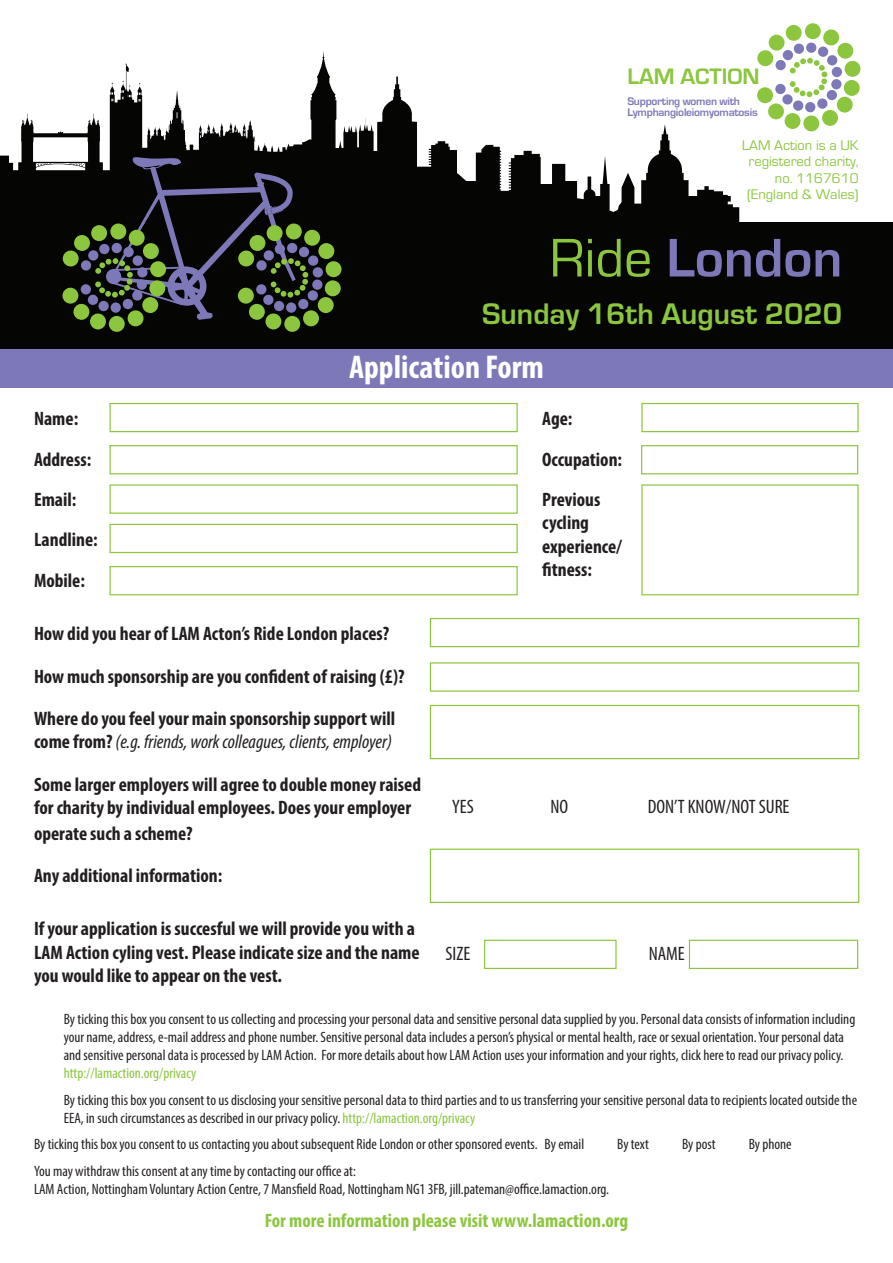
<style>
.page{position:relative;width:893px;height:1263px;background:#fff}
.page>*{position:absolute;margin:0;border:0;box-sizing:border-box;transform-origin:0 0}
.t1{font:700 56.25px "Eurostile";color:#7d78b8}
.t2{font:700 condensed 33px "Myriad Pro";color:#fff}
.t3{font:700 30.9px "Eurostile";color:#8bc63e}
.t4{font:700 23.25px "Eurostile";color:#8bc63e}
.t5{font:700 condensed 19.5px/23.4px "Myriad Pro";color:#231f20}
.t6{font:700 condensed 19.5px "Myriad Pro";color:#8bc63e}
.t7{font:condensed 19.5px "Myriad Pro";color:#231f20}
.t8{font:condensed 15px/18px "Myriad Pro";color:#231f20}
.t9{font:14.55px/16.4px "Eurostile";color:#8bc63e;text-align:right}
.t10{font:700 11.4px/11.4px "Eurostile";letter-spacing:-.02em;color:#7d78b8}
.s1{font-weight:400;color:#8bc63e}
.s2{font-weight:400;font-style:italic}
.s3{color:#8bc63e}
</style>
<div class="page">
<svg style="left:0;top:51px;width:739px;height:171px"></svg>
<div style="left:757px;top:50px;width:17px;height:16px;background:#8bc63e;border-radius:50%"></div>
<div style="left:768px;top:34px;width:17px;height:17px;background:#8bc63e;border-radius:50%"></div>
<div style="left:785px;top:25px;width:17px;height:16px;background:#8bc63e;border-radius:50%"></div>
<div style="left:805px;top:23px;width:16px;height:17px;background:#8bc63e;border-radius:50%"></div>
<div style="left:823px;top:29px;width:16px;height:17px;background:#8bc63e;border-radius:50%"></div>
<div style="left:837px;top:42px;width:17px;height:17px;background:#8bc63e;border-radius:50%"></div>
<div style="left:844px;top:61px;width:17px;height:16px;background:#8bc63e;border-radius:50%"></div>
<div style="left:822px;top:110px;width:16px;height:16px;background:#8bc63e;border-radius:50%"></div>
<div style="left:836px;top:96px;width:17px;height:17px;background:#8bc63e;border-radius:50%"></div>
<div style="left:843px;top:80px;width:17px;height:16px;background:#8bc63e;border-radius:50%"></div>
<div style="left:803px;top:115px;width:17px;height:17px;background:#8bc63e;border-radius:50%"></div>
<div style="left:784px;top:113px;width:17px;height:16px;background:#8bc63e;border-radius:50%"></div>
<div style="left:768px;top:103px;width:16px;height:17px;background:#8bc63e;border-radius:50%"></div>
<div style="left:757px;top:87px;width:16px;height:17px;background:#8bc63e;border-radius:50%"></div>
<div style="left:775px;top:60px;width:11px;height:10px;background:#7d78b8;border-radius:50%"></div>
<div style="left:782px;top:50px;width:11px;height:10px;background:#7d78b8;border-radius:50%"></div>
<div style="left:794px;top:43px;width:10px;height:11px;background:#7d78b8;border-radius:50%"></div>
<div style="left:806px;top:42px;width:11px;height:11px;background:#7d78b8;border-radius:50%"></div>
<div style="left:818px;top:46px;width:10px;height:11px;background:#7d78b8;border-radius:50%"></div>
<div style="left:827px;top:55px;width:11px;height:11px;background:#7d78b8;border-radius:50%"></div>
<div style="left:831px;top:67px;width:11px;height:10px;background:#7d78b8;border-radius:50%"></div>
<div style="left:817px;top:98px;width:11px;height:11px;background:#7d78b8;border-radius:50%"></div>
<div style="left:826px;top:90px;width:11px;height:10px;background:#7d78b8;border-radius:50%"></div>
<div style="left:831px;top:79px;width:11px;height:11px;background:#7d78b8;border-radius:50%"></div>
<div style="left:805px;top:102px;width:11px;height:11px;background:#7d78b8;border-radius:50%"></div>
<div style="left:793px;top:100px;width:10px;height:11px;background:#7d78b8;border-radius:50%"></div>
<div style="left:782px;top:94px;width:11px;height:11px;background:#7d78b8;border-radius:50%"></div>
<div style="left:775px;top:84px;width:11px;height:10px;background:#7d78b8;border-radius:50%"></div>
<svg style="left:790px;top:58px;width:37px;height:39px"></svg>
<div style="left:0;top:222px;width:893px;height:127px;background:#050504"></div>
<div style="left:62px;top:250px;width:17px;height:17px;background:#8bc63e;border-radius:50%"></div>
<div style="left:74px;top:235px;width:16px;height:16px;background:#8bc63e;border-radius:50%"></div>
<svg style="left:91px;top:225px;width:16px;height:16px"></svg>
<svg style="left:127px;top:310px;width:17px;height:17px"></svg>
<div style="left:108px;top:316px;width:17px;height:16px;background:#8bc63e;border-radius:50%"></div>
<div style="left:90px;top:313px;width:16px;height:17px;background:#8bc63e;border-radius:50%"></div>
<div style="left:73px;top:303px;width:17px;height:17px;background:#8bc63e;border-radius:50%"></div>
<div style="left:62px;top:287px;width:17px;height:17px;background:#8bc63e;border-radius:50%"></div>
<div style="left:81px;top:260px;width:10px;height:11px;background:#7d78b8;border-radius:50%"></div>
<div style="left:88px;top:250px;width:11px;height:11px;background:#7d78b8;border-radius:50%"></div>
<div style="left:88px;top:294px;width:10px;height:11px;background:#7d78b8;border-radius:50%"></div>
<div style="left:80px;top:284px;width:11px;height:11px;background:#7d78b8;border-radius:50%"></div>
<div style="left:304px;top:229px;width:16px;height:17px;background:#8bc63e;border-radius:50%"></div>
<div style="left:318px;top:243px;width:17px;height:16px;background:#8bc63e;border-radius:50%"></div>
<div style="left:325px;top:261px;width:17px;height:16px;background:#8bc63e;border-radius:50%"></div>
<div style="left:303px;top:310px;width:16px;height:17px;background:#8bc63e;border-radius:50%"></div>
<div style="left:317px;top:297px;width:17px;height:16px;background:#8bc63e;border-radius:50%"></div>
<div style="left:324px;top:280px;width:17px;height:17px;background:#8bc63e;border-radius:50%"></div>
<div style="left:284px;top:316px;width:17px;height:16px;background:#8bc63e;border-radius:50%"></div>
<div style="left:265px;top:313px;width:17px;height:17px;background:#8bc63e;border-radius:50%"></div>
<div style="left:308px;top:255px;width:11px;height:11px;background:#7d78b8;border-radius:50%"></div>
<div style="left:312px;top:267px;width:11px;height:11px;background:#7d78b8;border-radius:50%"></div>
<div style="left:307px;top:290px;width:11px;height:11px;background:#7d78b8;border-radius:50%"></div>
<div style="left:312px;top:279px;width:11px;height:11px;background:#7d78b8;border-radius:50%"></div>
<svg style="left:95px;top:156px;width:213px;height:164px"></svg>
<div style="left:0;top:350px;width:893px;height:38px;background:#7d78b8"></div>
<div style="left:109px;top:403px;width:409px;height:29px;border:1px solid #8bc63e"></div>
<div style="left:109px;top:445px;width:409px;height:29px;border:1px solid #8bc63e"></div>
<div style="left:109px;top:484px;width:409px;height:30px;border:1px solid #8bc63e"></div>
<div style="left:109px;top:524px;width:409px;height:29px;border:1px solid #8bc63e"></div>
<div style="left:109px;top:566px;width:409px;height:29px;border:1px solid #8bc63e"></div>
<div style="left:430px;top:618px;width:429px;height:29px;border:1px solid #8bc63e"></div>
<div style="left:430px;top:705px;width:429px;height:54px;border:1px solid #8bc63e"></div>
<div style="left:430px;top:849px;width:429px;height:54px;border:1px solid #8bc63e"></div>
<div style="left:484px;top:940px;width:133px;height:29px;border:1px solid #8bc63e"></div>
<div style="left:689px;top:940px;width:169px;height:29px;border:1px solid #8bc63e"></div>
<div style="left:641px;top:403px;width:218px;height:29px;border:1px solid #8bc63e"></div>
<div style="left:641px;top:445px;width:217px;height:29px;border:1px solid #8bc63e"></div>
<div style="left:641px;top:484px;width:218px;height:111px;border:1px solid #8bc63e"></div>
<p class="t4" style="left:627px;top:63px;width:134px">LAM ACTION</p>
<p class="t10" style="left:627px;top:96px;width:132px">Supporting women with<br>Lymphangioleiomyomatosis</p>
<p class="t9" style="left:742px;top:137px;width:118px">LAM Action is a UK registered charity, no. 1167610 (England &amp; Wales)</p>
<p class="t1" style="left:550px;top:227px;width:294px"><span class="s1">Ride</span> London</p>
<p class="t3" style="left:482px;top:297px;width:362px">Sunday 16th August 2020</p>
<p class="t5" style="left:34px;top:407px;width:46px">Name:</p>
<p class="t5" style="left:34px;top:447px;width:59px">Address:</p>
<p class="t5" style="left:34px;top:487px;width:44px">Email:</p>
<p class="t5" style="left:34px;top:528px;width:65px">Landline:</p>
<p class="t5" style="left:34px;top:568px;width:52px">Mobile:</p>
<p class="t2" style="left:349px;top:347px;width:196px">Application Form</p>
<p class="t5" style="left:542px;top:407px;width:32px">Age:</p>
<p class="t5" style="left:542px;top:447px;width:82px">Occupation:</p>
<p class="t5" style="left:542px;top:487px;width:81px">Previous cycling experience/ fitness:</p>
<p class="t5" style="left:34px;top:621px;width:357px">How did you hear of LAM Acton’s Ride London places?</p>
<p class="t5" style="left:34px;top:664px;width:372px">How much sponsorship are you confident of raising (£)?</p>
<p class="t5" style="left:34px;top:706px;width:363px">Where do you feel your main sponsorship support will come from? <span class="s2">(e.g. friends, work colleagues, clients, employer)</span></p>
<p class="t5" style="left:34px;top:772px;width:389px">Some larger employers will agree to double money raised for charity by individual employees. Does your employer</p>
<p class="t5" style="left:34px;top:821px;width:160px">operate such a scheme?</p>
<p class="t5" style="left:34px;top:863px;width:190px">Any additional information:</p>
<p class="t5" style="left:34px;top:917px;width:387px">If your application is succesful we will provide you with a<br>LAM Action cyling vest. Please indicate size and the name you would like to appear on the vest.</p>
<p class="t7" style="left:452px;top:795px;width:23px">YES</p>
<p class="t7" style="left:550px;top:795px;width:19px">NO</p>
<p class="t7" style="left:648px;top:795px;width:143px">DON’T KNOW/NOT SURE</p>
<p class="t7" style="left:445px;top:942px;width:26px">SIZE</p>
<p class="t7" style="left:649px;top:942px;width:37px">NAME</p>
<p class="t8" style="left:64px;top:1010px;width:793px">By ticking this box you consent to us collecting and processing your personal data and sensitive personal data supplied by you. Personal data consists of information including your name, address, e-mail address and phone number. Sensitive personal data includes a person’s physical or mental health, race or sexual orientation. Your personal data and sensitive personal data is processed by LAM Action. For more details about how LAM Action uses your information and your rights, click here to read our privacy policy. <span class="s3">http://lamaction.org/privacy</span></p>
<p class="t8" style="left:64px;top:1091px;width:795px">By ticking this box you consent to us disclosing your sensitive personal data to third parties and to us transferring your sensitive personal data to recipients located outside the<br>EEA, in such circumstances as described in our privacy policy. <span class="s3">http://lamaction.org/privacy</span></p>
<p class="t8" style="left:34px;top:1135px;width:552px">By ticking this box you consent to us contacting you about subsequent Ride London or other sponsored events. By email</p>
<p class="t8" style="left:617px;top:1135px;width:33px">By text</p>
<p class="t8" style="left:682px;top:1135px;width:35px">By post</p>
<p class="t8" style="left:749px;top:1135px;width:45px">By phone</p>
<p class="t8" style="left:34px;top:1162px;width:324px">You may withdraw this consent at any time by contacting our office at:</p>
<p class="t8" style="left:34px;top:1180px;width:577px">LAM Action, Nottingham Voluntary Action Centre, 7 Mansfield Road, Nottingham NG1 3FB, jill.pateman@office.lamaction.org.</p>
<p class="t6" style="left:265px;top:1208px;width:365px">For more information please visit www.lamaction.org</p>
</div>
